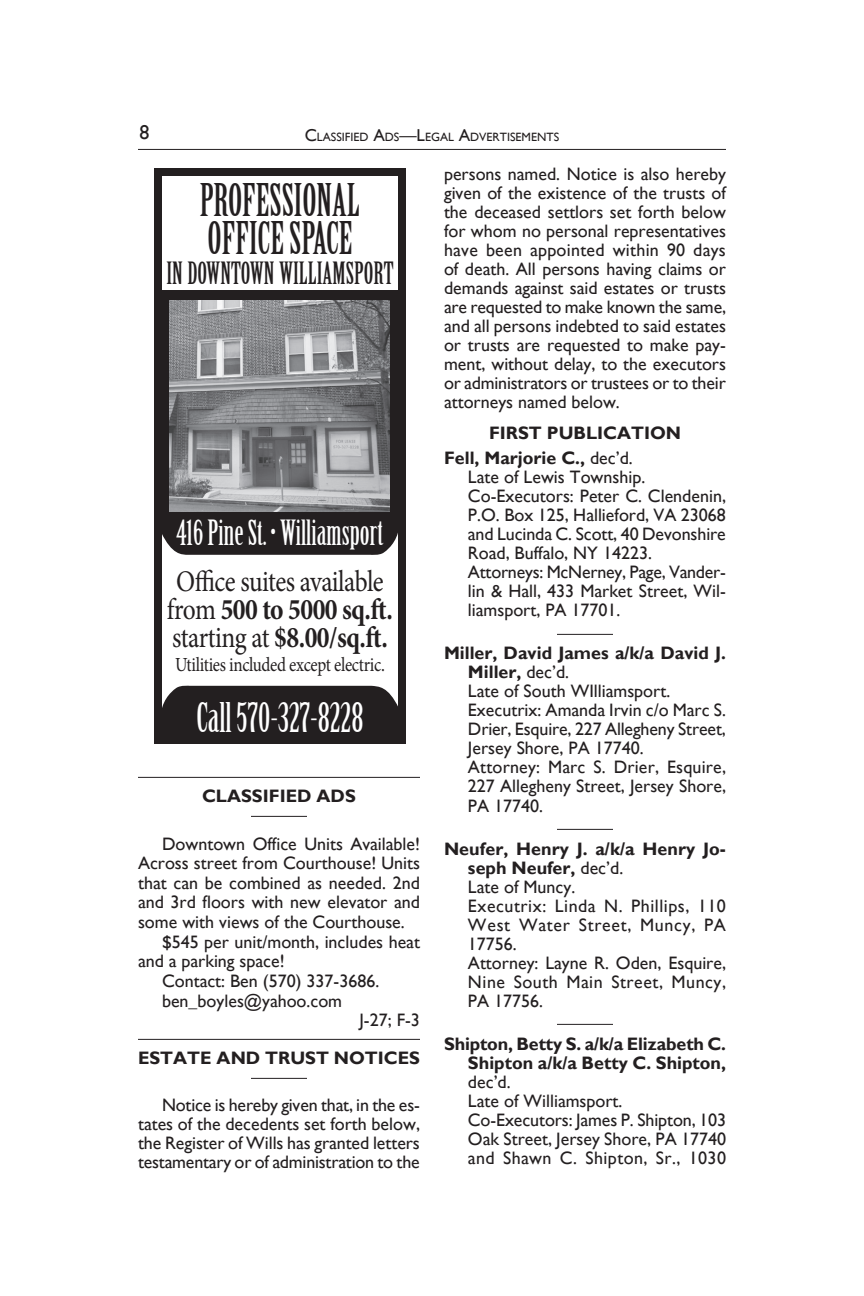
<style>
.page{position:relative;width:864px;height:1296px;background:#fff}
.page>*{position:absolute;margin:0;border:0;box-sizing:border-box;transform-origin:0 0}
.t1{font:44px/38px "Birch Std";color:#231f20}
.t2{font:40px "Birch Std";color:#fff}
.t3{font:34px "Birch Std";color:#fff}
.t4{font:30px/28px "Minion Pro";letter-spacing:-.02em;color:#231f20;text-align:center;scale:.85 1}
.t5{font:30px "Birch Std";color:#231f20}
.t6{font:20px "Minion Pro";letter-spacing:-.02em;color:#231f20;scale:.85 1}
.t7{font:20px "Gill Sans";color:#231f20}
.t8{font:18px/19px "Gill Sans";color:#231f20}
.t9{font:18px/19px "Gill Sans";letter-spacing:.03em;color:#231f20}
.t10{font:700 18px/25px "Gill Sans";color:#231f20}
.t11{font:12px "Gill Sans";color:#231f20}
.s1{font-size:17.2px}
.s2{font-weight:700}
.s3{font-weight:400}
</style>
<div class="page">
<hr style="left:138px;top:149px;width:588px;height:1px;background:#231f20">
<hr style="left:138px;top:777px;width:282px;height:1px;background:#231f20">
<hr style="left:251px;top:816px;width:56px;height:1px;background:#231f20">
<hr style="left:138px;top:1039px;width:282px;height:1px;background:#231f20">
<hr style="left:251px;top:1078px;width:56px;height:1px;background:#231f20">
<hr style="left:557px;top:634px;width:56px;height:1px;background:#231f20">
<hr style="left:557px;top:829px;width:56px;height:1px;background:#231f20">
<hr style="left:557px;top:1024px;width:56px;height:1px;background:#231f20">
<div style="left:154px;top:168px;width:252px;height:576px;border:8px solid #231f20"></div>
<div style="left:158px;top:290px;width:244px;height:233px;background:#231f20"></div>
<div style="left:154px;top:380px;width:252px;height:176px;background:#231f20"></div>
<div style="left:158px;top:685px;width:244px;height:59px;background:#231f20"></div>
<img style="left:169px;top:300px;width:220px;height:212px">
<p class="t7" style="left:140px;top:121px;width:11px">8</p>
<p class="t11" style="left:305px;top:130px;width:256px"><span class="s1">C</span>LASSIFIED <span class="s1">A</span>DS<span class="s1">—L</span>EGAL <span class="s1">A</span>DVERTISEMENTS</p>
<h1 class="t1" style="left:200px;top:182px;width:162px">PROFESSIONAL<br>OFFICE SPACE</h1>
<h3 class="t5" style="left:166px;top:256px;width:229px">IN DOWNTOWN WILLIAMSPORT</h3>
<h3 class="t3" style="left:177px;top:514px;width:208px">416 Pine St. • Williamsport</h3>
<h3 class="t4" style="left:167px;top:567px;width:267px">Office suites available from <span class="s2">500 to 5000 sq.ft. </span>starting at <span class="s2">$8.00/sq.ft.</span></h3>
<p class="t6" style="left:175px;top:651px;width:248px">Utilities included except electric.</p>
<h2 class="t2" style="left:196px;top:694px;width:169px">Call 570-327-8228</h2>
<p class="t10" style="left:202px;top:783px;width:155px">CLASSIFIED ADS</p>
<p class="t8" style="left:162px;top:834px;width:259px">Downtown Office Units Available!</p>
<p class="t8" style="left:138px;top:854px;width:283px">Across street from Courthouse! Units</p>
<p class="t8" style="left:138px;top:873px;width:283px">that can be combined as needed. 2nd</p>
<p class="t8" style="left:138px;top:893px;width:283px">and 3rd floors with new elevator and</p>
<p class="t8" style="left:138px;top:913px;width:268px">some with views of the Courthouse.</p>
<p class="t8" style="left:162px;top:932px;width:260px">$545 per unit/month, includes heat</p>
<p class="t8" style="left:138px;top:952px;width:148px">and a parking space!</p>
<p class="t8" style="left:162px;top:971px;width:219px">Contact: Ben (570) 337-3686.</p>
<p class="t8" style="left:162px;top:991px;width:182px">ben_boyles@yahoo.com</p>
<p class="t8" style="left:359px;top:1011px;width:62px">J-27; F-3</p>
<p class="t10" style="left:138px;top:1045px;width:283px">ESTATE AND TRUST NOTICES</p>
<p class="t8" style="left:138px;top:1095px;width:283px;text-align:justify;text-indent:24px">Notice is hereby given that, in the es&shy;tates of the decedents set forth below, the Register of Wills has granted letters testamentary or of administration to the</p>
<p class="t8" style="left:444px;top:165px;width:284px;text-align:justify">persons named. Notice is also hereby given of the existence of the trusts of the deceased settlors set forth below for whom no personal representatives have been appointed within 90 days of death. All persons having claims or demands against said estates or trusts are requested to make known the same, and all persons indebted to said estates or trusts are requested to make pay&shy;ment, without delay, to the executors or administrators or trustees or to their attorneys named below.</p>
<p class="t10" style="left:444px;top:421px;width:238px;text-indent:45px">FIRST PUBLICATION<br>Fell, Marjorie C., <span class="s3">dec’d.</span></p>
<p class="t8" style="left:468px;top:468px;width:259px">Late of Lewis Township.<br>Co-Executors: Peter C. Clendenin,<br>P.O. Box 125, Hallieford, VA 23068 and Lucinda C. Scott, 40 Devonshire<br>Road, Buffalo, NY 14223.<br>Attorneys: McNerney, Page, Vander&shy;lin &amp; Hall, 433 Market Street, Wil&shy;liamsport, PA 17701.</p>
<p class="t8" style="left:468px;top:644px;width:260px;text-indent:-24px"><span class="s2">Miller, David James a/k/a David J.<br>Miller,</span> dec’d.<br>Late of South WIlliamsport.<br>Executrix: Amanda Irvin c/o Marc S.<br>Drier, Esquire, 227 Allegheny Street,<br>Jersey Shore, PA 17740.<br>Attorney: Marc S. Drier, Esquire,<br>227 Allegheny Street, Jersey Shore,<br>PA 17740.</p>
<p class="t9" style="left:468px;top:839px;width:259px;text-indent:-24px"><span class="s2">Neufer, Henry J. a/k/a Henry Jo&shy;seph Neufer,</span> dec’d.<br>Late of Muncy.<br>Executrix: Linda N. Phillips, 110<br>West Water Street, Muncy, PA<br>17756.<br>Attorney: Layne R. Oden, Esquire,<br>Nine South Main Street, Muncy,<br>PA 17756.</p>
<p class="t10" style="left:444px;top:1034px;width:284px;line-height:19px;text-align:right">Shipton, Betty S. a/k/a Elizabeth C.<br>Shipton a/k/a Betty C. Shipton,</p>
<p class="t8" style="left:468px;top:1072px;width:260px">dec’d.<br>Late of Williamsport.<br>Co-Executors: James P. Shipton, 103<br>Oak Street, Jersey Shore, PA 17740 and Shawn C. Shipton, Sr., 1030</p>
</div>
